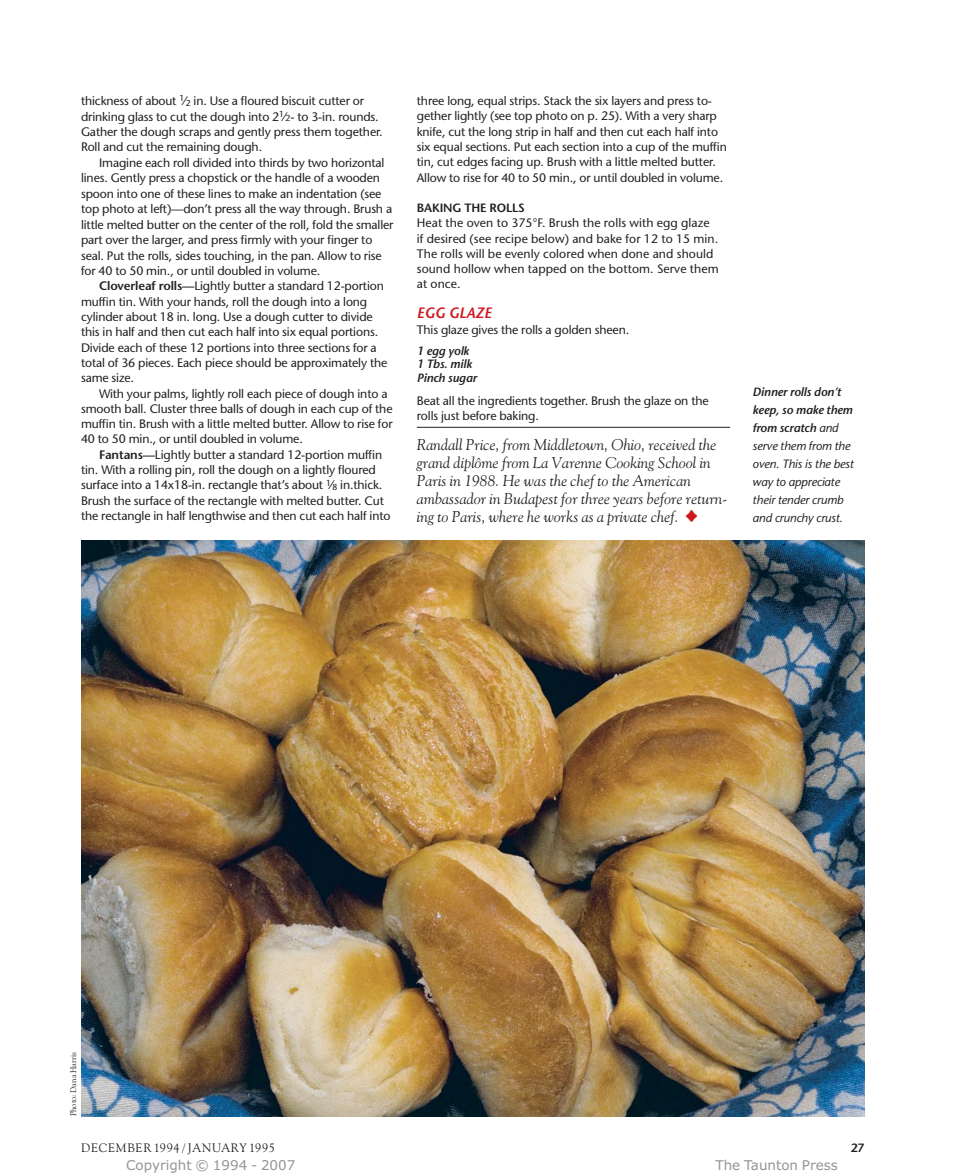
<style>
.page{position:relative;width:959px;height:1175px;background:#fff}
.page>*{position:absolute;margin:0;border:0;box-sizing:border-box;transform-origin:0 0}
.t1{font:italic 15.6px/18px "Goudy Old Style BT";letter-spacing:.005em;color:#231f20}
.t2{font:italic 600 15px "Stone Sans";letter-spacing:-.01em;color:#ce171e}
.t3{font:13.5px "Verdana";color:#939598}
.t4{font:12.3px/15.3px "Stone Sans";letter-spacing:-.01em;color:#231f20}
.t5{font:12.3px "Goudy Old Style BT";letter-spacing:.07em;color:#231f20}
.t6{font:italic 12px/18px "Stone Sans";letter-spacing:-.01em;color:#231f20}
.t7{font:italic 600 12px/13.5px "Stone Sans";letter-spacing:-.01em;color:#231f20}
.t8{font:600 12px "Stone Sans";letter-spacing:-.01em;color:#231f20}
.t9{font:8.25px "Goudy Old Style BT";color:#231f20}
.s1{font-size:8.55px}
.s2{font-weight:600}
.s3{font-family:"Magazine Font";font-style:normal;font-size:13.5px;color:#ce171e}
</style>
<div class="page">
<hr style="left:417px;top:427px;width:313px;height:1px;background:#231f20">
<img style="left:81px;top:540px;width:783px;height:576px">
<p class="t4" style="left:81px;top:94px;width:303px">thickness of about <sup>1</sup>⁄<span class="s1">2</span> in. Use a floured biscuit cutter or drinking glass to cut the dough into 2<sup>1</sup>⁄<span class="s1">2</span>- to 3-in. rounds.<br>Gather the dough scraps and gently press them together.<br>Roll and cut the remaining dough.</p>
<p class="t4" style="left:81px;top:156px;width:314px;text-indent:18px">Imagine each roll divided into thirds by two horizontal lines. Gently press a chopstick or the handle of a wooden spoon into one of these lines to make an indentation (see top photo at left)—don’t press all the way through. Brush a little melted butter on the center of the roll, fold the smaller part over the larger, and press firmly with your finger to seal. Put the rolls, sides touching, in the pan. Allow to rise for 40 to 50 min., or until doubled in volume.</p>
<p class="t4" style="left:81px;top:280px;width:308px;text-indent:18px"><span class="s2">Cloverleaf rolls—</span>Lightly butter a standard 12-portion muffin tin. With your hands, roll the dough into a long cylinder about 18 in. long. Use a dough cutter to divide this in half and then cut each half into six equal portions.<br>Divide each of these 12 portions into three sections for a total of 36 pieces. Each piece should be approximately the same size.</p>
<p class="t4" style="left:81px;top:387px;width:313px;text-indent:18px">With your palms, lightly roll each piece of dough into a smooth ball. Cluster three balls of dough in each cup of the muffin tin. Brush with a little melted butter. Allow to rise for 40 to 50 min., or until doubled in volume.</p>
<p class="t4" style="left:81px;top:448px;width:311px;text-indent:18px"><span class="s2">Fantans—</span>Lightly butter a standard 12-portion muffin tin. With a rolling pin, roll the dough on a lightly floured surface into a 14x18-in. rectangle that’s about <sup>1</sup>⁄<span class="s1">8</span> in.thick.<br>Brush the surface of the rectangle with melted butter. Cut the rectangle in half lengthwise and then cut each half into</p>
<p class="t4" style="left:417px;top:94px;width:311px">three long, equal strips. Stack the six layers and press to&shy;gether lightly (see top photo on p. 25). With a very sharp knife, cut the long strip in half and then cut each half into six equal sections. Put each section into a cup of the muffin tin, cut edges facing up. Brush with a little melted butter.<br>Allow to rise for 40 to 50 min., or until doubled in volume.</p>
<p class="t8" style="left:417px;top:203px;width:110px">BAKING THE ROLLS</p>
<p class="t4" style="left:417px;top:217px;width:303px">Heat the oven to 375°F. Brush the rolls with egg glaze if desired (see recipe below) and bake for 12 to 15 min.<br>The rolls will be evenly colored when done and should sound hollow when tapped on the bottom. Serve them at once.</p>
<p class="t2" style="left:417px;top:307px;width:77px">EGG GLAZE</p>
<p class="t4" style="left:417px;top:323px;width:214px">This glaze gives the rolls a golden sheen.</p>
<p class="t7" style="left:417px;top:345px;width:62px">1 egg yolk<br>1 Tbs. milk<br>Pinch sugar</p>
<p class="t4" style="left:417px;top:394px;width:293px">Beat all the ingredients together. Brush the glaze on the rolls just before baking.</p>
<p class="t1" style="left:417px;top:437px;width:312px">Randall Price, from Middletown, Ohio, received the grand diplôme from La Varenne Cooking School in Paris in 1988. He was the chef to the American ambassador in Budapest for three years before return&shy;ing to Paris, where he works as a private chef. <span class="s3">•</span></p>
<p class="t6" style="left:752px;top:384px;width:103px"><span class="s2">Dinner rolls don’t keep, so make them from scratch</span> and serve them from the oven. This is the best way to appreciate their tender crumb and crunchy crust.</p>
<p class="t9" style="left:70px;top:1116px;width:65px;rotate:-90deg">Photo: Dana Harris</p>
<p class="t5" style="left:81px;top:1142px;width:195px">DECEMBER 1994/ JANUARY 1995</p>
<p class="t8" style="left:850px;top:1143px;width:15px">27</p>
<p class="t3" style="left:126px;top:1160px;width:171px">Copyright © 1994 - 2007</p>
<p class="t3" style="left:715px;top:1160px;width:124px">The Taunton Press</p>
</div>
